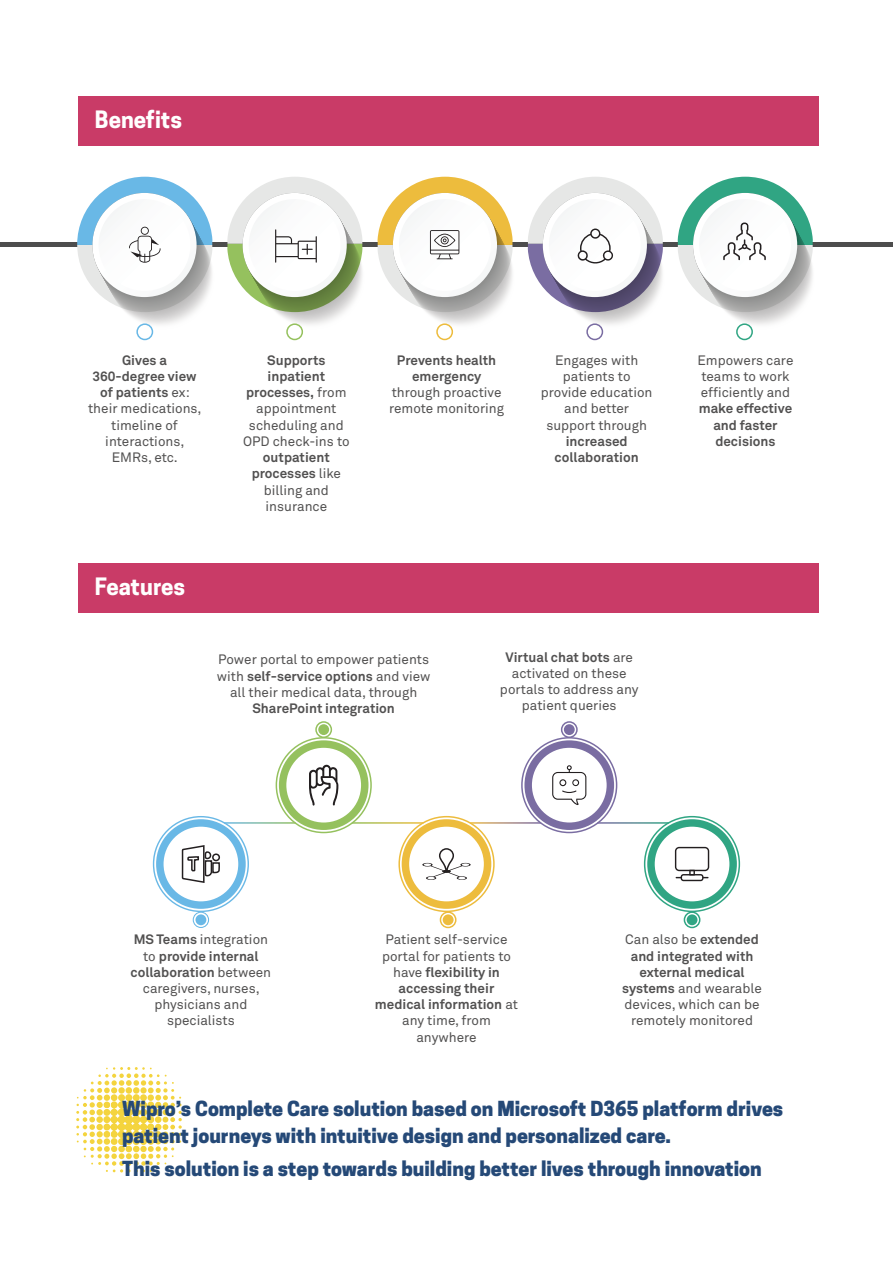
<style>
.page{position:relative;width:893px;height:1263px;background:#fff}
.page>*{position:absolute;margin:0;border:0;box-sizing:border-box;transform-origin:0 0}
.t1{font:700 22.5px "Cooper Hewitt";color:#fff}
.t2{font:800 19.5px/27px "Cooper Hewitt";color:#254977}
.t3{font:13.5px/16.2px "Wipro Akkurat";color:#525151;text-align:center}
.t4{font:700 13.5px/16.2px "Wipro Akkurat";color:#525151;text-align:center}
.s1{font-weight:700}
</style>
<div class="page">
<div style="left:78px;top:96px;width:740px;height:49px;background:#c93b67"></div>
<hr style="left:0;top:242px;width:893px;height:4px;background:#4d4d4d">
<div style="left:136px;top:323px;width:17px;height:17px;border:2px solid #69b8e6;border-radius:50%"></div>
<div style="left:286px;top:323px;width:17px;height:17px;border:2px solid #95c15e;border-radius:50%"></div>
<div style="left:436px;top:323px;width:17px;height:17px;border:2px solid #edbc3d;border-radius:50%"></div>
<div style="left:586px;top:323px;width:17px;height:17px;border:2px solid #7a6da2;border-radius:50%"></div>
<div style="left:736px;top:323px;width:17px;height:17px;border:2px solid #30a583;border-radius:50%"></div>
<div style="left:78px;top:563px;width:740px;height:50px;background:#c93b67"></div>
<div style="left:195px;top:914px;width:11px;height:11px;background:#69b8e6;border-radius:50%"></div>
<div style="left:193px;top:912px;width:16px;height:16px;border:1px solid #69b8e6;border-radius:50%"></div>
<div style="left:440px;top:911px;width:16px;height:17px;border:2px solid #edbc3d;border-radius:50%"></div>
<div style="left:684px;top:911px;width:16px;height:17px;border:2px solid #30a583;border-radius:50%"></div>
<div style="left:561px;top:721px;width:17px;height:17px;border:2px solid #7a6da2;border-radius:50%"></div>
<div style="left:315px;top:721px;width:17px;height:17px;border:2px solid #95c15e;border-radius:50%"></div>
<div style="left:443px;top:914px;width:10px;height:11px;background:#edbc3d;border-radius:50%"></div>
<div style="left:318px;top:724px;width:11px;height:11px;background:#95c15e;border-radius:50%"></div>
<div style="left:564px;top:724px;width:11px;height:11px;background:#7a6da2;border-radius:50%"></div>
<div style="left:687px;top:914px;width:10px;height:11px;background:#30a583;border-radius:50%"></div>
<svg style="left:76px;top:1067px;width:106px;height:105px"></svg>
<svg style="left:77px;top:177px;width:135px;height:135px"></svg>
<svg style="left:227px;top:177px;width:135px;height:135px"></svg>
<svg style="left:378px;top:177px;width:135px;height:135px"></svg>
<svg style="left:528px;top:177px;width:135px;height:135px"></svg>
<svg style="left:678px;top:177px;width:135px;height:135px"></svg>
<svg style="left:181px;top:845px;width:39px;height:38px"></svg>
<svg style="left:309px;top:765px;width:29px;height:40px"></svg>
<svg style="left:422px;top:848px;width:49px;height:32px"></svg>
<svg style="left:552px;top:765px;width:34px;height:40px"></svg>
<svg style="left:675px;top:847px;width:34px;height:34px"></svg>
<div style="left:156px;top:819px;width:90px;height:90px;border:7px solid #69b8e6;border-radius:50%"></div>
<div style="left:276px;top:737px;width:96px;height:96px;border:2px solid #95c15e;border-radius:50%"></div>
<div style="left:521px;top:737px;width:96px;height:96px;border:2px solid #7a6da2;border-radius:50%"></div>
<div style="left:398px;top:816px;width:97px;height:96px;border:2px solid #edbc3d;border-radius:50%"></div>
<div style="left:644px;top:816px;width:96px;height:96px;border:2px solid #30a583;border-radius:50%"></div>
<div style="left:279px;top:740px;width:89px;height:90px;border:7px solid #95c15e;border-radius:50%"></div>
<div style="left:402px;top:819px;width:89px;height:90px;border:7px solid #edbc3d;border-radius:50%"></div>
<hr style="left:352px;top:822px;width:71px;height:2px;background:#fff">
<hr style="left:471px;top:822px;width:70px;height:2px;background:#fff">
<div style="left:524px;top:740px;width:90px;height:90px;border:7px solid #7a6da2;border-radius:50%"></div>
<hr style="left:598px;top:822px;width:70px;height:2px;background:#fff">
<div style="left:647px;top:819px;width:90px;height:90px;border:7px solid #30a583;border-radius:50%"></div>
<h1 class="t1" style="left:95px;top:106px;width:89px">Benefits</h1>
<p class="t3" style="left:88px;top:352px;width:115px"><span class="s1">Gives a<br>360-degree view of patients</span> ex: their medications, timeline of interactions,<br>EMRs, etc.</p>
<p class="t3" style="left:243px;top:352px;width:108px"><span class="s1">Supports inpatient processes,</span> from appointment scheduling and<br>OPD check-ins to</p>
<p class="t3" style="left:252px;top:449px;width:91px"><span class="s1">outpatient processes</span> like billing and insurance</p>
<h1 class="t1" style="left:95px;top:573px;width:92px">Features</h1>
<p class="t4" style="left:397px;top:352px;width:101px">Prevents health emergency</p>
<p class="t3" style="left:389px;top:384px;width:117px;text-align:left">through proactive remote monitoring</p>
<p class="t3" style="left:541px;top:352px;width:113px">Engages with patients to provide education and better support through</p>
<p class="t4" style="left:555px;top:433px;width:86px">increased collaboration</p>
<p class="t3" style="left:217px;top:652px;width:215px">Power portal to empower patients with <span class="s1">self-service options</span> and view all their medical data, through</p>
<p class="t4" style="left:252px;top:700px;width:144px">SharePoint integration</p>
<p class="t3" style="left:500px;top:649px;width:140px"><span class="s1">Virtual chat bots</span> are activated on these portals to address any patient queries</p>
<p class="t3" style="left:697px;top:352px;width:97px;text-align:left">Empowers care teams to work efficiently and</p>
<p class="t4" style="left:699px;top:400px;width:95px">make effective and faster decisions</p>
<p class="t3" style="left:131px;top:931px;width:142px"><span class="s1">MS Teams</span> integration to <span class="s1">provide internal collaboration</span> between caregivers, nurses, physicians and specialists</p>
<p class="t3" style="left:375px;top:931px;width:145px">Patient self-service portal for patients to have <span class="s1">flexibility in accessing their medical information</span> at any time, from anywhere</p>
<p class="t3" style="left:622px;top:931px;width:141px">Can also be <span class="s1">extended and integrated with external medical systems</span> and wearable devices, which can be remotely monitored</p>
<h2 class="t2" style="left:122px;top:1095px;width:663px">Wipro’s Complete Care solution based on Microsoft D365 platform drives patient journeys with intuitive design and personalized care.</h2>
<h2 class="t2" style="left:122px;top:1155px;width:641px">This solution is a step towards building better lives through innovation</h2>
</div>
